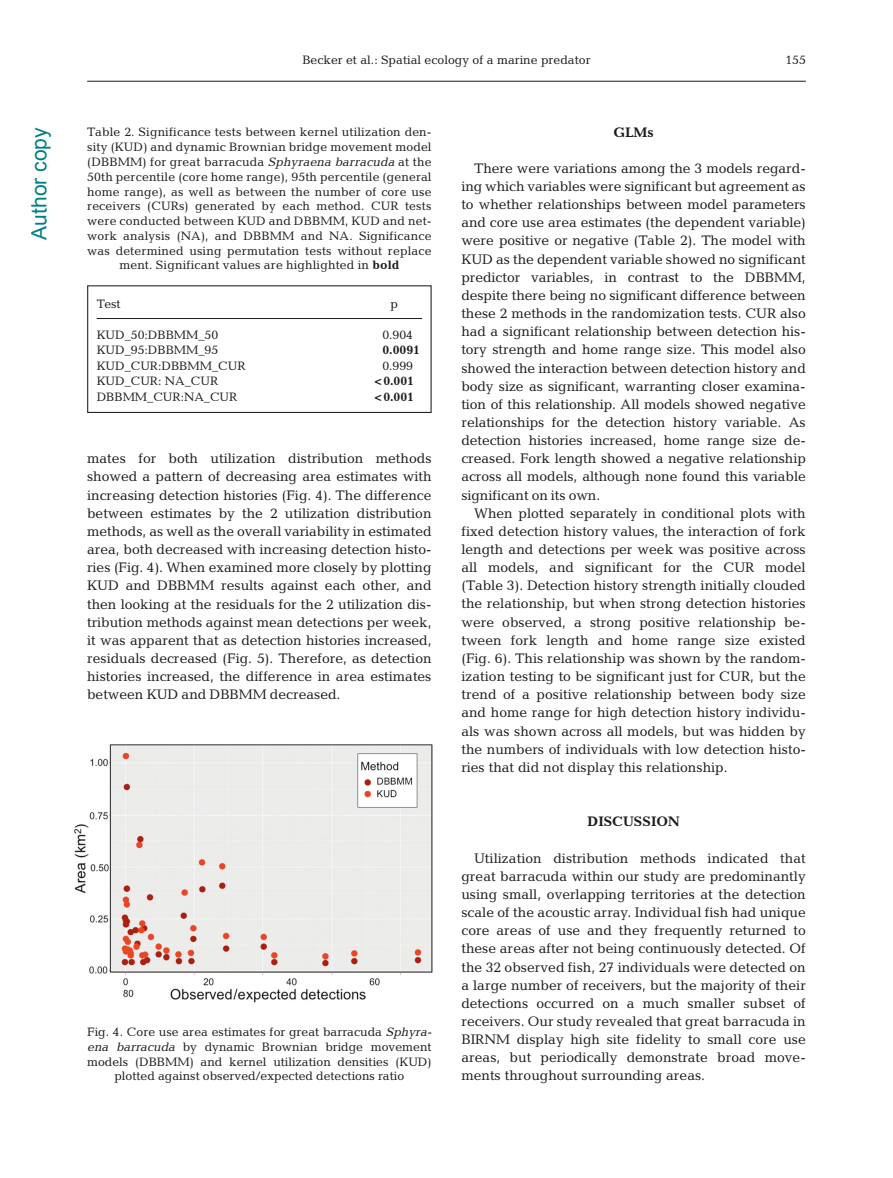
<style>
.page{position:relative;width:893px;height:1178px;background:#fff}
.page>*{position:absolute;margin:0;border:0;box-sizing:border-box;transform-origin:0 0}
.t1{font:21px "Arial";color:#008080}
.t2{font:13.95px/18.1px "Candida";color:#1b1c20;text-align:justify}
.t3{font:700 13.95px "Candida";color:#1b1c20}
.t4{font:12.3px/14.7px "Candida";letter-spacing:.01em;color:#1b1c20;text-align:center}
.t5{font:700 12.3px "Candida";color:#1b1c20}
.s1{font-family:"Oblique Straight Plain"}
.s2{font-weight:700}
</style>
<div class="page">
<hr style="left:87px;top:81px;width:719px;height:1px;background:#1b1c20">
<div style="left:87px;top:285px;width:345px;height:128px;border:1px solid #1b1c20"></div>
<hr style="left:97px;top:318px;width:325px;height:1px;background:#1b1c20">
<img style="left:74px;top:744px;width:359px;height:259px">
<h1 class="t1" style="left:25px;top:240px;width:114px;rotate:-90deg">Author copy</h1>
<p class="t4" style="left:302px;top:53px;width:290px">Becker et al.: Spatial ecology of a marine predator</p>
<p class="t4" style="left:785px;top:53px;width:22px">155</p>
<p class="t4" style="left:87px;top:126px;width:346px">Table 2. Significance tests between kernel utilization den&shy;sity (KUD) and dynamic Brownian bridge movement model (DBBMM) for great barracuda <span class="s1">Sphyraena barracuda</span> at the 50th percentile (core home range), 95th percentile (general home range), as well as between the number of core use receivers (CURs) generated by each method. CUR tests were conducted between KUD and DBBMM, KUD and net&shy;work analysis (NA), and DBBMM and NA. Significance was determined using permutation tests without replace ment. Significant values are highlighted in <span class="s2">bold</span></p>
<p class="t4" style="left:97px;top:297px;width:26px">Test</p>
<p class="t4" style="left:391px;top:297px;width:9px">p</p>
<p class="t4" style="left:97px;top:328px;width:123px">KUD_50:DBBMM_50</p>
<p class="t4" style="left:382px;top:328px;width:32px">0.904</p>
<p class="t4" style="left:97px;top:344px;width:123px">KUD_95:DBBMM_95</p>
<p class="t5" style="left:382px;top:346px;width:39px">0.0091</p>
<p class="t4" style="left:97px;top:359px;width:150px">KUD_CUR:DBBMM_CUR</p>
<p class="t4" style="left:382px;top:359px;width:32px">0.999</p>
<p class="t4" style="left:97px;top:375px;width:123px">KUD_CUR: NA_CUR</p>
<p class="t5" style="left:375px;top:377px;width:41px">&lt;0.001</p>
<p class="t4" style="left:97px;top:390px;width:142px">DBBMM_CUR:NA_CUR</p>
<p class="t5" style="left:375px;top:392px;width:41px">&lt;0.001</p>
<p class="t2" style="left:87px;top:451px;width:346px">mates for both utilization distribution methods showed a pattern of decreasing area estimates with increasing detection histories (Fig. 4). The difference between estimates by the 2 utilization distribution methods, as well as the overall variability in estimated area, both decreased with increasing de tection histo&shy;ries (Fig. 4). When examined more closely by plotting KUD and DBBMM results against each other, and then looking at the residuals for the 2 utilization dis&shy;tribution methods against mean detections per week, it was apparent that as detection histories increased, residuals decreased (Fig. 5). Therefore, as detection histories increased, the difference in area estimates between KUD and DBBMM de creased.</p>
<p class="t4" style="left:87px;top:1026px;width:346px">Fig. 4. Core use area estimates for great barracuda <span class="s1">Sphyra - ena barracuda</span> by dynamic Brownian bridge movement models (DBBMM) and kernel utilization densities (KUD) plotted against observed/expected detections ratio</p>
<p class="t3" style="left:613px;top:127px;width:42px">GLMs</p>
<p class="t2" style="left:461px;top:160px;width:346px;text-indent:13px">There were variations among the 3 models regard&shy;ing which variables were significant but agreement as to whether relationships between model parameters and core use area estimates (the dependent variable) were positive or negative (Table 2). The model with KUD as the dependent variable showed no significant predictor variables, in contrast to the DBBMM, despite there being no significant difference between these 2 methods in the randomization tests. CUR also had a significant relationship be tween detection his&shy;tory strength and home range size. This model also showed the interaction between detection history and body size as significant, warranting closer examina&shy;tion of this relationship. All models showed negative relationships for the detection history variable. As detection histories in creased, home range size de&shy;creased. Fork length showed a negative relationship across all models, although none found this variable significant on its own.</p>
<p class="t2" style="left:461px;top:505px;width:346px;text-indent:13px">When plotted separately in conditional plots with fixed detection history values, the interaction of fork length and detections per week was positive across all models, and significant for the CUR model (Table 3). Detection history strength initially clouded the relationship, but when strong detection histories were observed, a strong positive relationship be - tween fork length and home range size existed (Fig. 6). This relationship was shown by the random&shy;ization testing to be significant just for CUR, but the trend of a positive relationship between body size and home range for high detection history individu&shy;als was shown across all models, but was hidden by the numbers of individuals with low detection histo&shy;ries that did not display this relationship.</p>
<p class="t3" style="left:587px;top:817px;width:94px">DISCUSSION</p>
<p class="t2" style="left:461px;top:850px;width:346px;text-indent:13px">Utilization distribution methods indicated that great barracuda within our study are predominantly using small, overlapping territories at the detection scale of the acoustic array. Individual fish had unique core areas of use and they frequently returned to these areas after not being continuously detected. Of the 32 observed fish, 27 individuals were detected on a large number of receivers, but the majority of their detections occurred on a much smaller subset of receivers. Our study revealed that great barracuda in BIRNM display high site fidelity to small core use areas, but periodically demonstrate broad move&shy;ments throughout surrounding areas.</p>
</div>
